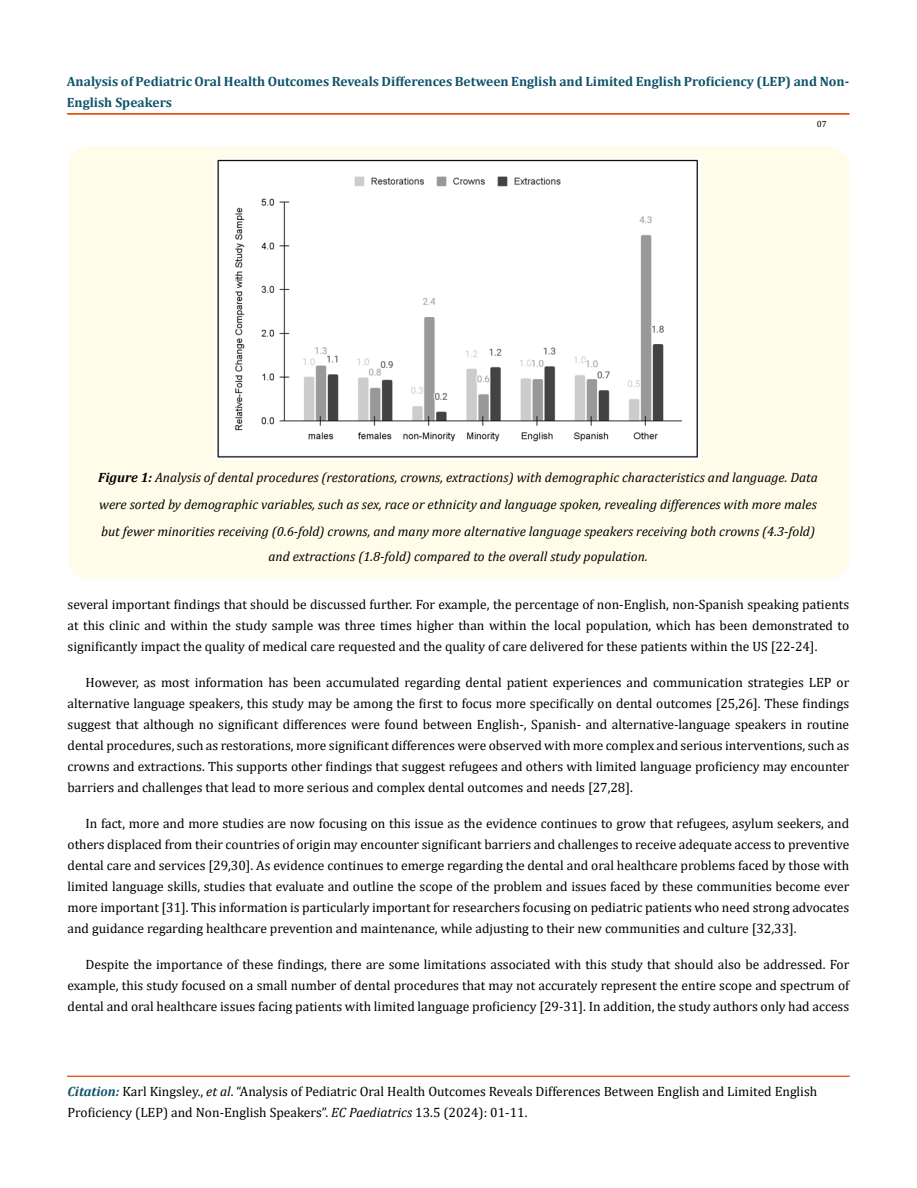
<style>
.page{position:relative;width:917px;height:1188px;background:#fff}
.page>*{position:absolute;margin:0;border:0;box-sizing:border-box;transform-origin:0 0}
.t1{font:13.5px/21px "Cambria";color:#000;text-align:justify}
.t2{font:italic 13.5px/27px "Cambria";color:#000;text-align:justify}
.t3{font:700 13.5px/21px "Cambria";color:#0e546a}
.t4{font:9px "Cambria";color:#000}
.s1{font-weight:700}
.s2{font-weight:700;font-style:italic;color:#0e546a}
.s3{font-style:italic}
</style>
<div class="page">
<div style="left:67px;top:114px;width:782px;height:1px;border:1px solid #e05d1a"></div>
<div style="left:67px;top:1076px;width:782px;height:1px;border:1px solid #e05d1a"></div>
<div style="left:68px;top:147px;width:781px;height:432px;background:#fffde9;border-radius:19px"></div>
<img style="left:216px;top:158px;width:484px;height:302px">
<p class="t3" style="left:67px;top:71px;width:783px">Analysis of Pediatric Oral Health Outcomes Reveals Differences Between English and Limited English Proficiency (LEP) and Non-<br>English Speakers</p>
<p class="t4" style="left:816px;top:118px;width:11px">07</p>
<p class="t2" style="left:98px;top:463px;width:721px"><span class="s1">Figure 1:</span> Analysis of dental procedures (restorations, crowns, extractions) with demographic characteristics and language. Data were sorted by demographic variables, such as sex, race or ethnicity and language spoken, revealing differences with more males but fewer minorities receiving (0.6-fold) crowns, and many more alternative language speakers receiving both crowns (4.3-fold)</p>
<p class="t2" style="left:268px;top:542px;width:381px">and extractions (1.8-fold) compared to the overall study population.</p>
<p class="t1" style="left:68px;top:594px;width:783px">several important findings that should be discussed further. For example, the percentage of non-English, non-Spanish speaking patients at this clinic and within the study sample was three times higher than within the local population, which has been demonstrated to significantly impact the quality of medical care requested and the quality of care delivered for these patients within the US [22-24].</p>
<p class="t1" style="left:68px;top:672px;width:783px;text-indent:18px">However, as most information has been accumulated regarding dental patient experiences and communication strategies LEP or alternative language speakers, this study may be among the first to focus more specifically on dental outcomes [25,26]. These findings suggest that although no significant differences were found between English-, Spanish- and alternative-language speakers in routine dental procedures, such as restorations, more significant differences were observed with more complex and serious interventions, such as crowns and extractions. This supports other findings that suggest refugees and others with limited language proficiency may encounter barriers and challenges that lead to more serious and complex dental outcomes and needs [27,28].</p>
<p class="t1" style="left:68px;top:813px;width:783px;text-indent:18px">In fact, more and more studies are now focusing on this issue as the evidence continues to grow that refugees, asylum seekers, and others displaced from their countries of origin may encounter significant barriers and challenges to receive adequate access to preventive dental care and services [29,30]. As evidence continues to emerge regarding the dental and oral healthcare problems faced by those with limited language skills, studies that evaluate and outline the scope of the problem and issues faced by these communities become ever more important [31]. This information is particularly important for researchers focusing on pediatric patients who need strong advocates and guidance regarding healthcare prevention and maintenance, while adjusting to their new communities and culture [32,33].</p>
<p class="t1" style="left:68px;top:954px;width:783px;text-indent:18px">Despite the importance of these findings, there are some limitations associated with this study that should also be addressed. For example, this study focused on a small number of dental procedures that may not accurately represent the entire scope and spectrum of dental and oral healthcare issues facing patients with limited language proficiency [29-31]. In addition, the study authors only had access</p>
<p class="t1" style="left:68px;top:1081px;width:751px"><span class="s2">Citation:</span> Karl Kingsley., <span class="s3">et al</span>. “Analysis of Pediatric Oral Health Outcomes Reveals Differences Between English and Limited English<br>Proficiency (LEP) and Non-English Speakers”. <span class="s3">EC Paediatrics</span> 13.5 (2024): 01-11.</p>
</div>
